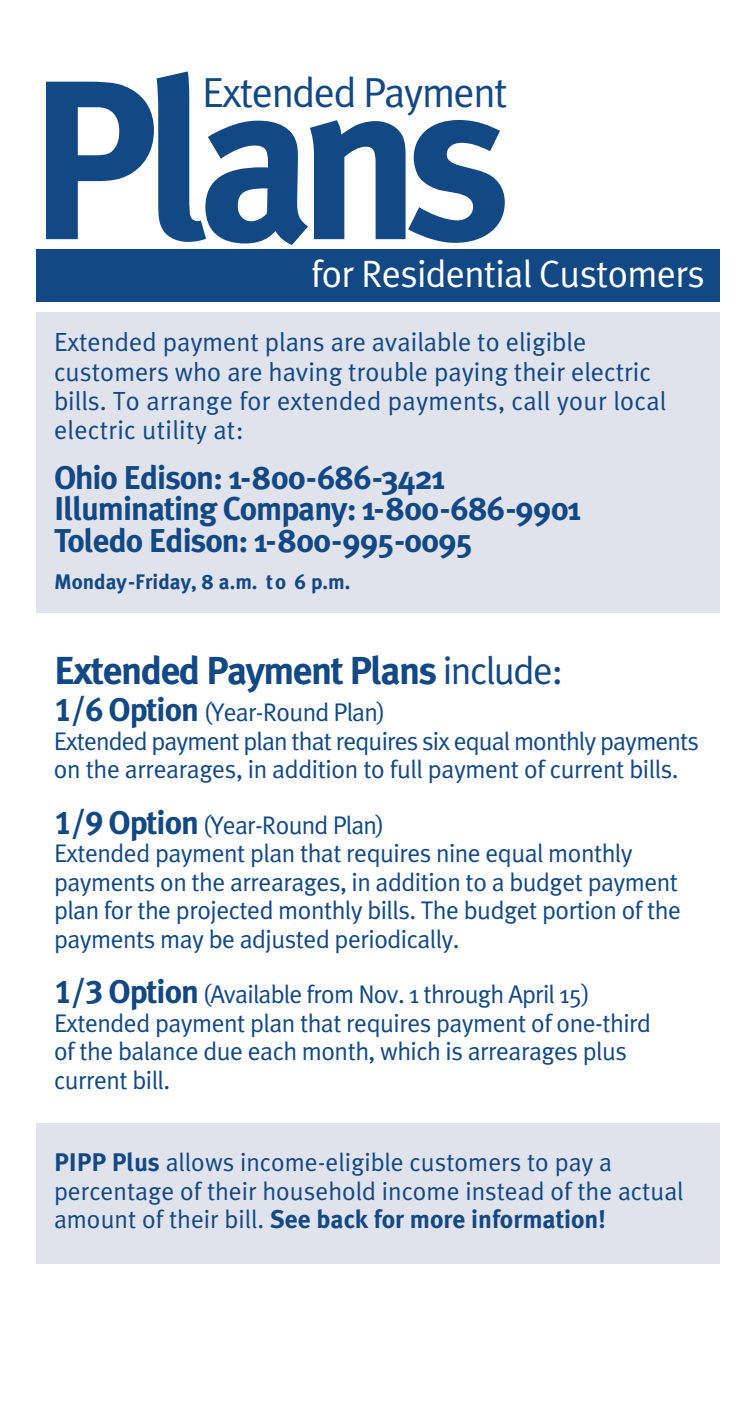
<style>
.page{position:relative;width:756px;height:1404px;background:#fff}
.page>*{position:absolute;margin:0;border:0;box-sizing:border-box;transform-origin:0 0}
.t1{font:700 226.8px "Meta Plus";letter-spacing:-.07em;color:#124883}
.t2{font:42px "Meta Plus Normal";letter-spacing:-.035em;color:#124883}
.t3{font:700 39px "Meta Plus";letter-spacing:-.04em;color:#124883}
.t4{font:38.1px "Meta Plus Normal";letter-spacing:-.02em;color:#fff}
.t5{font:700 33px/31.5px "Meta Plus";letter-spacing:-.03em;color:#124883}
.t6{font:26.4px/29.1px "Meta Plus Normal";color:#124883}
.t7{font:25.5px/28.5px "Meta Plus Normal";letter-spacing:-.02em;color:#124883}
.t8{font:25.5px/28.5px "Meta Plus Normal";color:#124883}
.t9{font:700 25.5px "Meta Plus";color:#124883}
.t10{font:700 21px "Meta Plus";color:#124883}
.s1{font-family:"Meta Plus Normal";font-weight:400}
.s2{font-family:"Meta Plus Bold Caps";font-size:33px}
.s3{font-family:"Meta Plus";font-weight:700;font-size:33px}
.s4{font-family:"Meta Plus";font-weight:700}
</style>
<div class="page">
<div style="left:36px;top:1123px;width:684px;height:141px;background:#e0e2ec"></div>
<div style="left:36px;top:249px;width:684px;height:52px;background:#124883"></div>
<div style="left:36px;top:312px;width:684px;height:300px;background:#e0e2ec"></div>
<h1 class="t1" style="left:27px;top:29px;width:487px">Plans</h1>
<h3 class="t4" style="left:311px;top:252px;width:395px">for Residential Customers</h3>
<h2 class="t2" style="left:202px;top:68px;width:307px">Extended Payment</h2>
<p class="t6" style="left:54px;top:327px;width:614px">Extended payment plans are available to eligible customers who are having trouble paying their electric bills. To arrange for extended payments, call your local electric utility at:</p>
<p class="t5" style="left:54px;top:461px;width:529px">Ohio Edison: 1-800-686-3421<br>Illuminating Company: 1-800-686-9901<br>Toledo Edison: 1-800-995-0095</p>
<p class="t10" style="left:54px;top:570px;width:298px">Monday-Friday, 8 a.m. to 6 p.m.</p>
<h3 class="t3" style="left:54px;top:648px;width:511px">Extended Payment Plans <span class="s1">include:</span></h3>
<p class="t7" style="left:54px;top:698px;width:647px"><span class="s2">1/6</span> <span class="s3">Option</span> (Year-Round Plan)<br>Extended payment plan that requires six equal monthly payments on the arrearages, in addition to full payment of current bills.</p>
<p class="t7" style="left:54px;top:810px;width:629px"><span class="s2">1/9</span> <span class="s3">Option</span> (Year-Round Plan)<br>Extended payment plan that requires nine equal monthly payments on the arrearages, in addition to a budget payment plan for the projected monthly bills. The budget portion of the payments may be adjusted periodically.</p>
<p class="t7" style="left:54px;top:980px;width:599px"><span class="s2">1/3</span> <span class="s3">Option</span> (Available from Nov. 1 through April 15)<br>Extended payment plan that requires payment of one-third of the balance due each month, which is arrearages plus current bill.</p>
<p class="t8" style="left:54px;top:1148px;width:631px"><span class="s4">PIPP Plus</span> allows income-eligible customers to pay a percentage of their household income instead of the actual</p>
<p class="t9" style="left:54px;top:1205px;width:554px"><span class="s1">amount of their bill.</span> See back for more information!</p>
</div>
